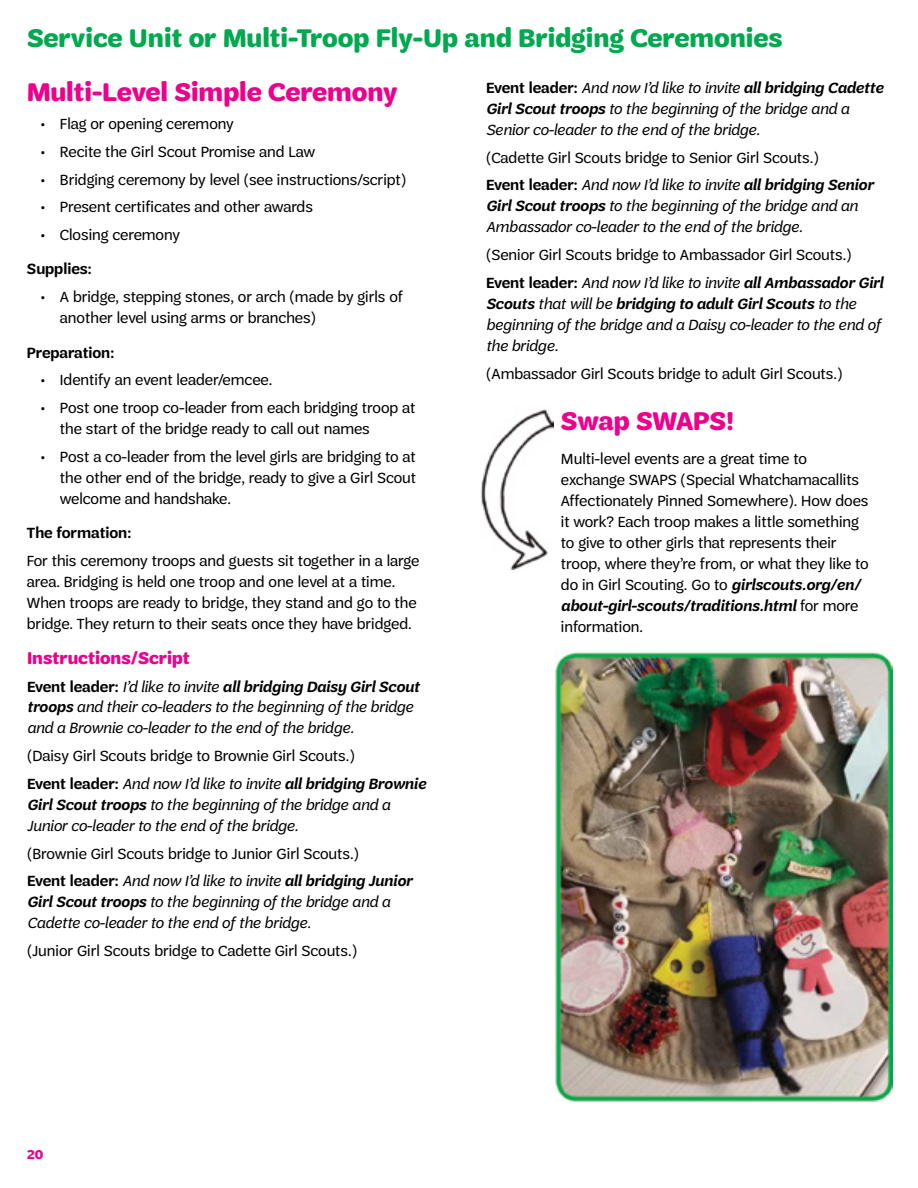
<style>
.page{position:relative;width:918px;height:1188px;background:#fff}
.page>*{position:absolute;margin:0;border:0;box-sizing:border-box;transform-origin:0 0}
.t1{font:700 27px "Trefoil Sans";color:#00a94f}
.t2{font:700 27px "Trefoil Sans";color:#ec008c}
.t3{font:700 18px "Trefoil Sans";color:#ec008c}
.t4{font:15.75px/21px "Trefoil Sans";color:#000}
.t5{font:italic 15.75px/21px "Trefoil Sans";color:#000}
.t6{font:600 15.75px "Trefoil Sans";color:#000}
.t7{font:700 13.5px "Trefoil Sans";color:#ec008c}
.s1{font-weight:600;font-style:normal}
.s2{font-weight:600}
.s3{font-style:italic}
.s4{font-weight:600;font-style:italic}
</style>
<div class="page">
<img style="left:481px;top:409px;width:72px;height:160px">
<img style="left:555px;top:651px;width:337px;height:452px">
<h1 class="t1" style="left:27px;top:23px;width:757px">Service Unit or Multi-Troop Fly-Up and Bridging Ceremonies</h1>
<h1 class="t2" style="left:27px;top:77px;width:372px">Multi-Level Simple Ceremony</h1>
<p class="t4" style="left:40px;top:113px;width:195px">• Flag or opening ceremony</p>
<p class="t4" style="left:40px;top:141px;width:276px">• Recite the Girl Scout Promise and Law</p>
<p class="t4" style="left:40px;top:169px;width:367px">• Bridging ceremony by level (see instructions/script)</p>
<p class="t4" style="left:40px;top:197px;width:274px">• Present certificates and other awards</p>
<p class="t4" style="left:40px;top:224px;width:141px">• Closing ceremony</p>
<p class="t6" style="left:27px;top:261px;width:66px">Supplies:</p>
<p class="t4" style="left:60px;top:287px;width:345px;text-indent:-19px">• A bridge, stepping stones, or arch (made by girls of another level using arms or branches)</p>
<p class="t6" style="left:27px;top:344px;width:89px">Preparation:</p>
<p class="t4" style="left:40px;top:370px;width:233px">• Identify an event leader/emcee.</p>
<p class="t4" style="left:60px;top:398px;width:357px;text-indent:-19px">• Post one troop co-leader from each bridging troop at the start of the bridge ready to call out names</p>
<p class="t4" style="left:60px;top:446px;width:358px;text-align:justify;text-indent:-19px">• Post a co-leader from the level girls are bridging to at the other end of the bridge, ready to give a Girl Scout welcome and handshake.</p>
<p class="t6" style="left:27px;top:525px;width:106px">The formation:</p>
<p class="t4" style="left:27px;top:551px;width:394px">For this ceremony troops and guests sit together in a large area. Bridging is held one troop and one level at a time.<br>When troops are ready to bridge, they stand and go to the bridge. They return to their seats once they have bridged.</p>
<p class="t3" style="left:27px;top:648px;width:164px">Instructions/Script</p>
<p class="t5" style="left:27px;top:676px;width:394px"><span class="s1">Event leader:</span> I’d like to invite <span class="s2">all bridging Daisy Girl Scout troops</span> and their co-leaders to the beginning of the bridge and a Brownie co-leader to the end of the bridge.</p>
<p class="t4" style="left:27px;top:742px;width:401px;line-height:27.8px">(Daisy Girl Scouts bridge to Brownie Girl Scouts.)<br><span class="s2">Event leader:</span> <span class="s3">And now I’d like to invite</span> <span class="s4">all bridging Brownie</span></p>
<p class="t5" style="left:27px;top:794px;width:365px"><span class="s2">Girl Scout troops</span> to the beginning of the bridge and a<br>Junior co-leader to the end of the bridge.</p>
<p class="t4" style="left:27px;top:840px;width:387px;line-height:27.8px">(Brownie Girl Scouts bridge to Junior Girl Scouts.)<br><span class="s2">Event leader:</span> <span class="s3">And now I’d like to invite</span> <span class="s4">all bridging Junior</span></p>
<p class="t5" style="left:27px;top:892px;width:365px"><span class="s2">Girl Scout troops</span> to the beginning of the bridge and a<br>Cadette co-leader to the end of the bridge.</p>
<p class="t4" style="left:27px;top:941px;width:332px">(Junior Girl Scouts bridge to Cadette Girl Scouts.)</p>
<p class="t5" style="left:486px;top:77px;width:399px"><span class="s1">Event leader:</span> And now I’d like to invite <span class="s2">all bridging Cadette<br>Girl Scout troops</span> to the beginning of the bridge and a<br>Senior co-leader to the end of the bridge.</p>
<p class="t4" style="left:486px;top:143px;width:389px;line-height:27.8px">(Cadette Girl Scouts bridge to Senior Girl Scouts.)<br><span class="s2">Event leader:</span> <span class="s3">And now I’d like to invite</span> <span class="s4">all bridging Senior</span></p>
<p class="t5" style="left:486px;top:196px;width:373px"><span class="s2">Girl Scout troops</span> to the beginning of the bridge and an<br>Ambassador co-leader to the end of the bridge.</p>
<p class="t4" style="left:486px;top:241px;width:399px;line-height:27.8px">(Senior Girl Scouts bridge to Ambassador Girl Scouts.)<br><span class="s2">Event leader:</span> <span class="s3">And now I’d like to invite</span> <span class="s4">all Ambassador Girl</span></p>
<p class="t5" style="left:486px;top:293px;width:396px"><span class="s2">Scouts</span> that will be <span class="s2">bridging to adult Girl Scouts</span> to the beginning of the bridge and a Daisy co-leader to the end of the bridge.</p>
<p class="t4" style="left:486px;top:363px;width:358px">(Ambassador Girl Scouts bridge to adult Girl Scouts.)</p>
<h1 class="t2" style="left:561px;top:406px;width:175px">Swap SWAPS!</h1>
<p class="t4" style="left:561px;top:449px;width:309px">Multi-level events are a great time to exchange SWAPS (Special Whatchamacallits Affectionately Pinned Somewhere). How does it work? Each troop makes a little something to give to other girls that represents their troop, where they’re from, or what they like to do in Girl Scouting. Go to <span class="s4">girlscouts.org/en/ about-girl-scouts/traditions.html</span> for more information.</p>
<p class="t7" style="left:27px;top:1147px;width:18px">20</p>
</div>
